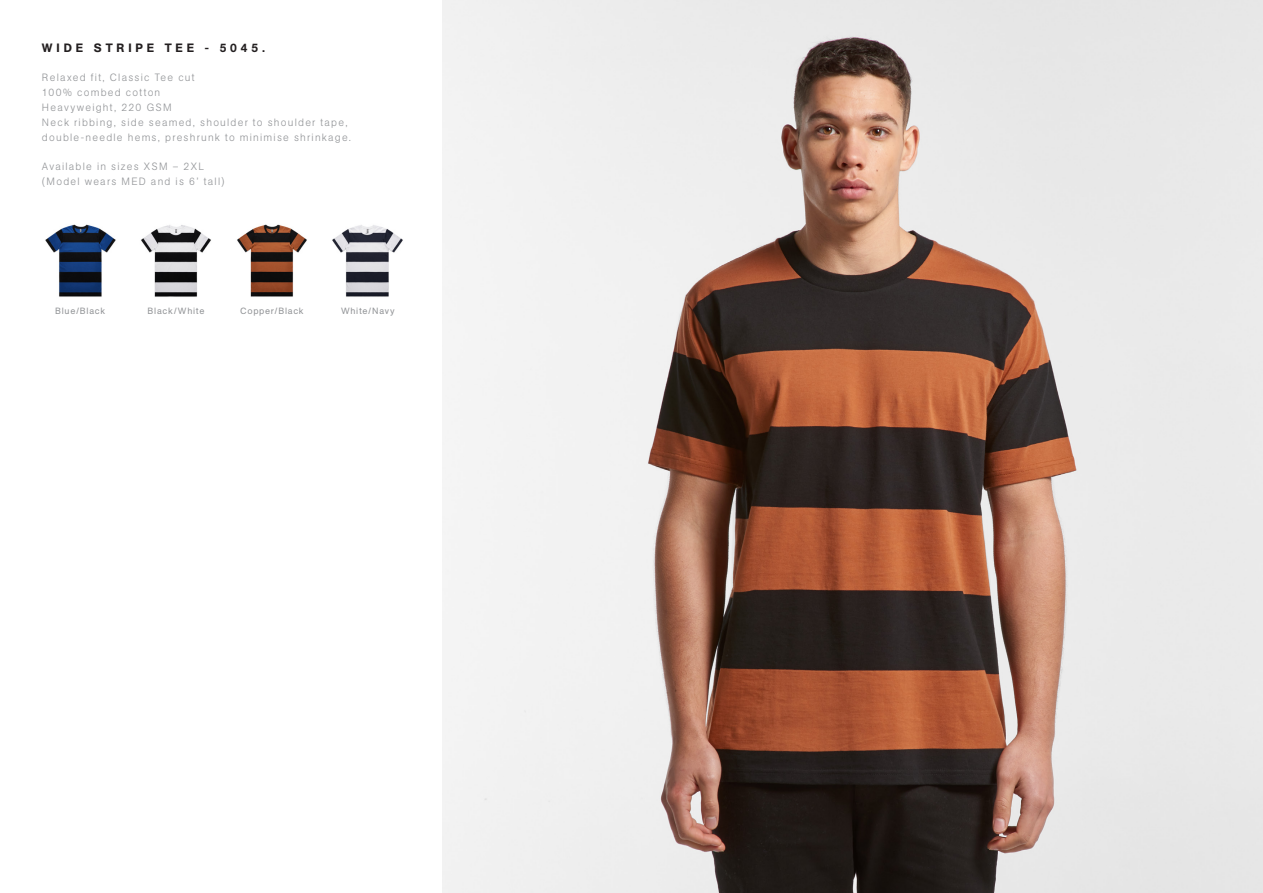
<style>
.page{position:relative;width:1263px;height:893px;background:#fff}
.page>*{position:absolute;margin:0;border:0;box-sizing:border-box;transform-origin:0 0}
.t1{font:500 12px "AG Book Pro";letter-spacing:.325em;color:#231f20}
.t2{font:300 10.5px/15px "AG Book Pro";letter-spacing:.12em;color:#939598}
.t3{font:9px "AG Book Pro";letter-spacing:.075em;color:#939598}
</style>
<div class="page">
<img style="left:442px;top:0;width:821px;height:893px">
<img style="left:332px;top:225px;width:71px;height:72px">
<img style="left:237px;top:224px;width:70px;height:73px">
<img style="left:45px;top:224px;width:71px;height:73px">
<img style="left:141px;top:225px;width:70px;height:72px">
<p class="t1" style="left:42px;top:40px;width:225px">WIDE STRIPE TEE - 5045.</p>
<p class="t2" style="left:42px;top:69px;width:311px">Relaxed fit, Classic Tee cut<br>100% combed cotton<br>Heavyweight, 220 GSM<br>Neck ribbing, side seamed, shoulder to shoulder tape, double-needle hems, preshrunk to minimise shrinkage.</p>
<p class="t2" style="left:42px;top:158px;width:184px">Available in sizes XSM – 2XL (Model wears MED and is 6’ tall)</p>
<p class="t3" style="left:55px;top:305px;width:51px">Blue/Black</p>
<p class="t3" style="left:148px;top:305px;width:58px">Black/White</p>
<p class="t3" style="left:240px;top:305px;width:65px">Copper/Black</p>
<p class="t3" style="left:341px;top:305px;width:55px">White/Navy</p>
</div>
